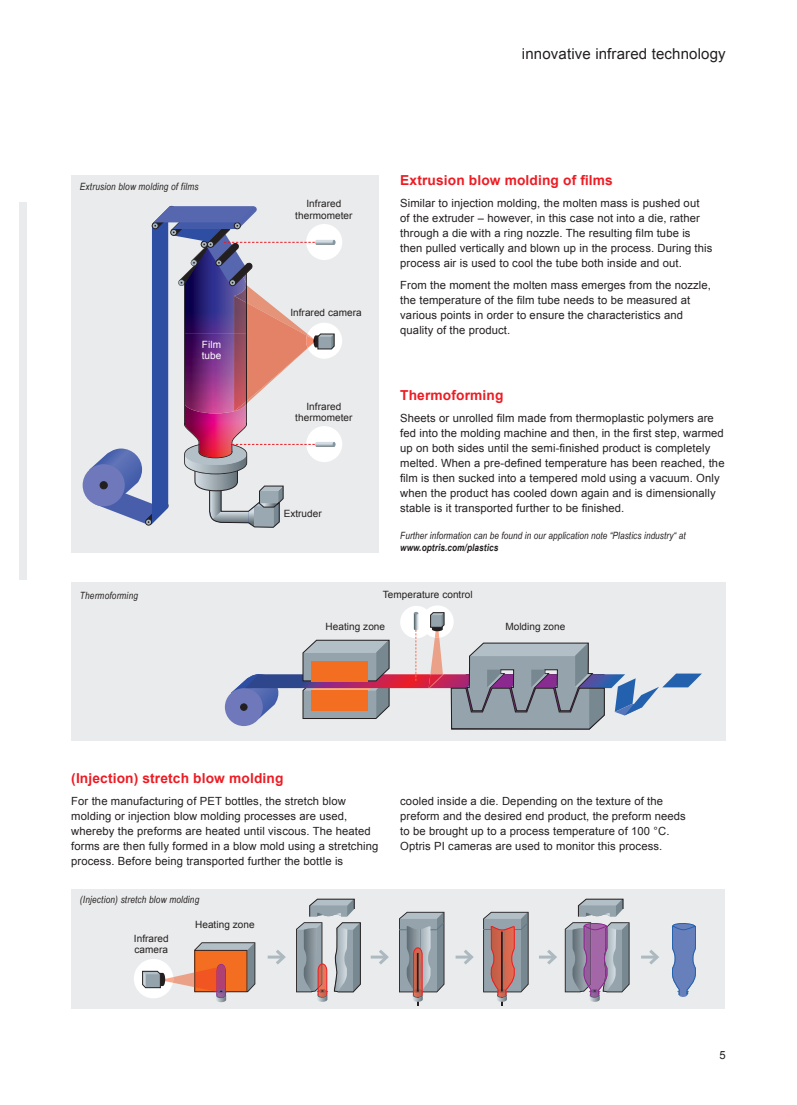
<style>
.page{position:relative;width:797px;height:1105px;background:#fff}
.page>*{position:absolute;margin:0;border:0;box-sizing:border-box;transform-origin:0 0}
.t1{font:15px "Arial";letter-spacing:.01em;color:#231f20}
.t2{font:700 13.75px "Arial";letter-spacing:.01em;color:#ed1c24}
.t3{font:11.25px/15px "Arial";letter-spacing:.01em;color:#231f20}
.t4{font:italic 10px "Arial Narrow";letter-spacing:.02em;color:#231f20}
.t5{font:10px/11.2px "Arial";letter-spacing:.005em;color:#231f20;text-align:center}
.t6{font:italic 700 10px "Arial Narrow";letter-spacing:.01em;color:#231f20}
.t7{font:10px/11.2px "Arial";letter-spacing:.005em;color:#fff}
</style>
<div class="page">
<div style="left:19px;top:203px;width:7px;height:377px;background:#eaebec"></div>
<div style="left:71px;top:889px;width:653px;height:120px;background:#eaebec"></div>
<div style="left:71px;top:175px;width:307px;height:377px;background:#eaebec"></div>
<div style="left:83px;top:464px;width:42px;height:42px;background:#6e78ba;border-radius:50%"></div>
<div style="left:306px;top:323px;width:36px;height:36px;background:#fff;border-radius:50%"></div>
<div style="left:306px;top:224px;width:36px;height:36px;background:#fff;border-radius:50%"></div>
<div style="left:306px;top:426px;width:36px;height:36px;background:#fff;border-radius:50%"></div>
<svg style="left:89px;top:206px;width:246px;height:322px"></svg>
<div style="left:71px;top:582px;width:654px;height:158px;background:#eaebec"></div>
<svg style="left:296px;top:898px;width:65px;height:104px"></svg>
<svg style="left:399px;top:912px;width:45px;height:94px;background:#9f9da2"></svg>
<hr style="left:417px;top:953px;width:1px;height:38px;background:#231f20">
<hr style="left:371px;top:955px;width:16px;height:3px;background:#acb9c0">
<svg style="left:375px;top:950px;width:14px;height:15px"></svg>
<hr style="left:455px;top:955px;width:16px;height:3px;background:#acb9c0">
<svg style="left:460px;top:950px;width:14px;height:15px"></svg>
<svg style="left:483px;top:911px;width:45px;height:95px;background:#ad908e"></svg>
<hr style="left:501px;top:932px;width:2px;height:59px;background:#231f20">
<hr style="left:539px;top:955px;width:16px;height:3px;background:#acb9c0">
<svg style="left:544px;top:950px;width:13px;height:15px"></svg>
<svg style="left:672px;top:923px;width:24px;height:74px;background:#738cc1"></svg>
<hr style="left:641px;top:955px;width:16px;height:3px;background:#acb9c0">
<svg style="left:646px;top:950px;width:13px;height:15px"></svg>
<hr style="left:268px;top:955px;width:16px;height:3px;background:#acb9c0">
<svg style="left:272px;top:950px;width:14px;height:15px"></svg>
<div style="left:134px;top:959px;width:39px;height:39px;background:#fff;border-radius:50%"></div>
<svg style="left:142px;top:942px;width:113px;height:60px"></svg>
<svg style="left:565px;top:898px;width:64px;height:104px"></svg>
<div style="left:225px;top:688px;width:38px;height:38px;background:#6e78ba;border-radius:50%"></div>
<svg style="left:231px;top:605px;width:471px;height:125px"></svg>
<p class="t4" style="left:80px;top:180px;width:120px">Extrusion blow molding of films</p>
<p class="t7" style="left:202px;top:339px;width:21px">Film tube</p>
<p class="t4" style="left:80px;top:588px;width:59px">Thermoforming</p>
<h1 class="t1" style="left:522px;top:44px;width:205px">innovative infrared technology</h1>
<p class="t5" style="left:295px;top:198px;width:59px">Infrared thermometer</p>
<p class="t5" style="left:290px;top:307px;width:73px">Infrared camera</p>
<p class="t5" style="left:295px;top:400px;width:59px">Infrared thermometer</p>
<p class="t5" style="left:284px;top:508px;width:40px">Extruder</p>
<p class="t2" style="left:400px;top:171px;width:214px">Extrusion blow molding of films</p>
<p class="t3" style="left:400px;top:196px;width:314px">Similar to injection molding, the molten mass is pushed out<br>of the extruder – however, in this case not into a die, rather through a die with a ring nozzle. The resulting film tube is then pulled vertically and blown up in the process. During this process air is used to cool the tube both inside and out.</p>
<p class="t3" style="left:400px;top:278px;width:312px">From the moment the molten mass emerges from the nozzle, the temperature of the film tube needs to be measured at various points in order to ensure the characteristics and quality of the product.</p>
<p class="t2" style="left:400px;top:386px;width:105px">Thermoforming</p>
<p class="t3" style="left:400px;top:410px;width:326px">Sheets or unrolled film made from thermoplastic polymers are fed into the molding machine and then, in the first step, warmed up on both sides until the semi-finished product is completely melted. When a pre-defined temperature has been reached, the film is then sucked into a tempered mold using a vacuum. Only when the product has cooled down again and is dimensionally stable is it transported further to be finished.</p>
<p class="t4" style="left:400px;top:528px;width:287px">Further information can be found in our application note “Plastics industry“ at</p>
<p class="t6" style="left:400px;top:540px;width:99px">www.optris.com/plastics</p>
<p class="t5" style="left:383px;top:589px;width:91px">Temperature control</p>
<p class="t5" style="left:325px;top:621px;width:61px">Heating zone</p>
<p class="t5" style="left:505px;top:621px;width:62px">Molding zone</p>
<p class="t2" style="left:71px;top:769px;width:214px">(Injection) stretch blow molding</p>
<p class="t3" style="left:71px;top:794px;width:308px">For the manufacturing of PET bottles, the stretch blow molding or injection blow molding processes are used, whereby the preforms are heated until viscous. The heated forms are then fully formed in a blow mold using a stretching process. Before being transported further the bottle is</p>
<p class="t3" style="left:400px;top:794px;width:287px">cooled inside a die. Depending on the texture of the preform and the desired end product, the preform needs to be brought up to a process temperature of 100 °C.<br>Optris PI cameras are used to monitor this process.</p>
<p class="t4" style="left:80px;top:893px;width:121px">(Injection) stretch blow molding</p>
<p class="t5" style="left:134px;top:933px;width:36px;text-align:left">Infrared camera</p>
<p class="t5" style="left:195px;top:919px;width:61px">Heating zone</p>
<p class="t3" style="left:719px;top:1047px;width:8px">5</p>
</div>
